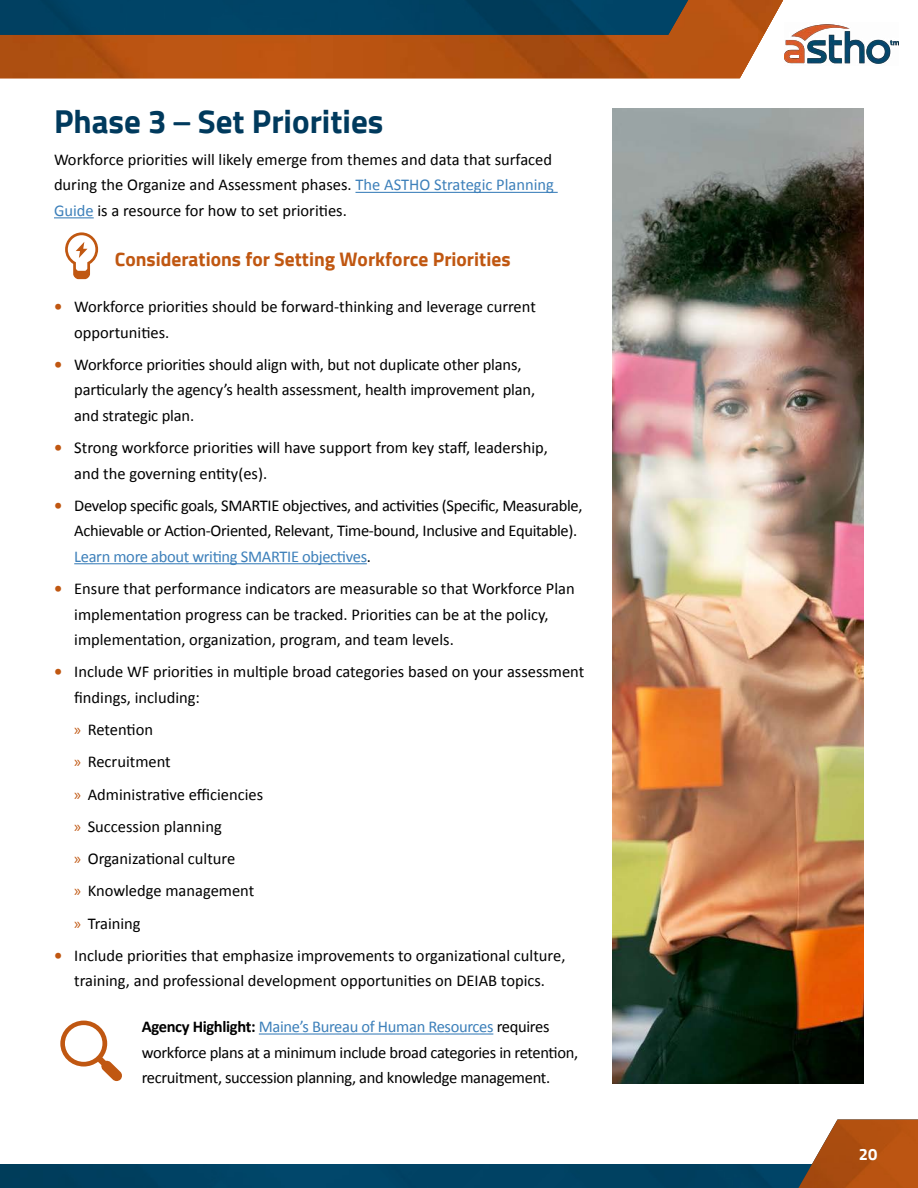
<style>
.page{position:relative;width:918px;height:1188px;background:#fff}
.page>*{position:absolute;margin:0;border:0;box-sizing:border-box;transform-origin:0 0}
.t1{font:700 33px "Sunflower";color:#003a5d}
.t2{font:700 19.5px "Sunflower";color:#c05711}
.Body_Copy_11pt{font:16.5px/25.5px "Calibri";letter-spacing:-.01em;color:#000}
.t3{font:700 16.5px "Sunflower";color:#fff}
.s1{font-family:"Calibri"}
.s2{color:#3d80ba}
.s3{font-weight:700;color:#c05711}
.s4{font-family:"Myriad Pro";color:#c05711}
.s5{font-weight:700}
</style>
<div class="page">
<div style="left:0;top:1165px;width:783px;height:23px;background:#004264"></div>
<img style="left:783px;top:1119px;width:135px;height:69px">
<img style="left:785px;top:24px;width:113px;height:40px">
<img style="left:0;top:0;width:783px;height:78px">
<svg style="left:688px;top:0;width:16px;height:35px"></svg>
<img style="left:0;top:0;width:688px;height:35px">
<hr style="left:355px;top:192px;width:203px;height:1px;background:#3d80ba">
<hr style="left:54px;top:217px;width:40px;height:1px;background:#3d80ba">
<hr style="left:74px;top:563px;width:293px;height:1px;background:#3d80ba">
<hr style="left:259px;top:1033px;width:234px;height:2px;background:#3d80ba">
<img style="left:612px;top:108px;width:252px;height:975px">
<svg style="left:60px;top:1021px;width:62px;height:60px"></svg>
<svg style="left:65px;top:232px;width:33px;height:47px"></svg>
<h1 class="t1" style="left:54px;top:106px;width:331px">Phase 3 <span class="s1">–</span> Set Priorities</h1>
<p class="Body_Copy_11pt" style="left:54px;top:147px;width:501px;text-align:justify">Workforce priorities will likely emerge from themes and data that surfaced during the Organize and Assessment phases. <span class="s2">The ASTHO Strategic Planning Guide</span> is a resource for how to set priorities.</p>
<h2 class="t2" style="left:115px;top:251px;width:397px">Considerations for Setting Workforce Priorities</h2>
<p class="Body_Copy_11pt" style="left:74px;top:294px;width:463px;text-indent:-20px"><span class="s3">•</span> Workforce priorities should be forward-thinking and leverage current opportunities.</p>
<p class="Body_Copy_11pt" style="left:74px;top:352px;width:463px;text-indent:-20px"><span class="s3">•</span> Workforce priorities should align with, but not duplicate other plans, particularly the agency’s health assessment, health improvement plan, and strategic plan.</p>
<p class="Body_Copy_11pt" style="left:74px;top:435px;width:475px;text-indent:-20px"><span class="s3">•</span> Strong workforce priorities will have support from key staff, leadership, and the governing entity(es).</p>
<p class="Body_Copy_11pt" style="left:74px;top:493px;width:510px;text-indent:-20px"><span class="s3">•</span> Develop specific goals, SMARTIE objectives, and activities (Specific, Measurable,<br>Achievable or Action-Oriented, Relevant, Time-bound, Inclusive and Equitable).<br><span class="s2">Learn more about writing SMARTIE objectives</span>.</p>
<p class="Body_Copy_11pt" style="left:74px;top:576px;width:502px;text-indent:-20px"><span class="s3">•</span> Ensure that performance indicators are measurable so that Workforce Plan implementation progress can be tracked. Priorities can be at the policy, implementation, organization, program, and team levels.</p>
<p class="Body_Copy_11pt" style="left:74px;top:659px;width:512px;text-indent:-20px"><span class="s3">•</span> Include WF priorities in multiple broad categories based on your assessment findings, including:</p>
<p class="Body_Copy_11pt" style="left:74px;top:717px;width:80px"><span class="s4">»</span> Retention</p>
<p class="Body_Copy_11pt" style="left:74px;top:749px;width:98px"><span class="s4">»</span> Recruitment</p>
<p class="Body_Copy_11pt" style="left:74px;top:781px;width:190px"><span class="s4">»</span> Administrative efficiencies</p>
<p class="Body_Copy_11pt" style="left:74px;top:814px;width:149px"><span class="s4">»</span> Succession planning</p>
<p class="Body_Copy_11pt" style="left:74px;top:846px;width:163px"><span class="s4">»</span> Organizational culture</p>
<p class="Body_Copy_11pt" style="left:74px;top:878px;width:182px"><span class="s4">»</span> Knowledge management</p>
<p class="Body_Copy_11pt" style="left:74px;top:910px;width:68px"><span class="s4">»</span> Training</p>
<p class="Body_Copy_11pt" style="left:54px;top:943px;width:513px;text-align:center"><span class="s3">•</span> Include priorities that emphasize improvements to organizational culture, training, and professional development opportunities on DEIAB topics.</p>
<p class="Body_Copy_11pt" style="left:142px;top:1014px;width:438px"><span class="s5">Agency Highlight:</span> <span class="s2">Maine’s Bureau of Human Resources</span> requires workforce plans at a minimum include broad categories in retention, recruitment, succession planning, and knowledge management.</p>
<p class="t3" style="left:859px;top:1146px;width:20px">20</p>
</div>
